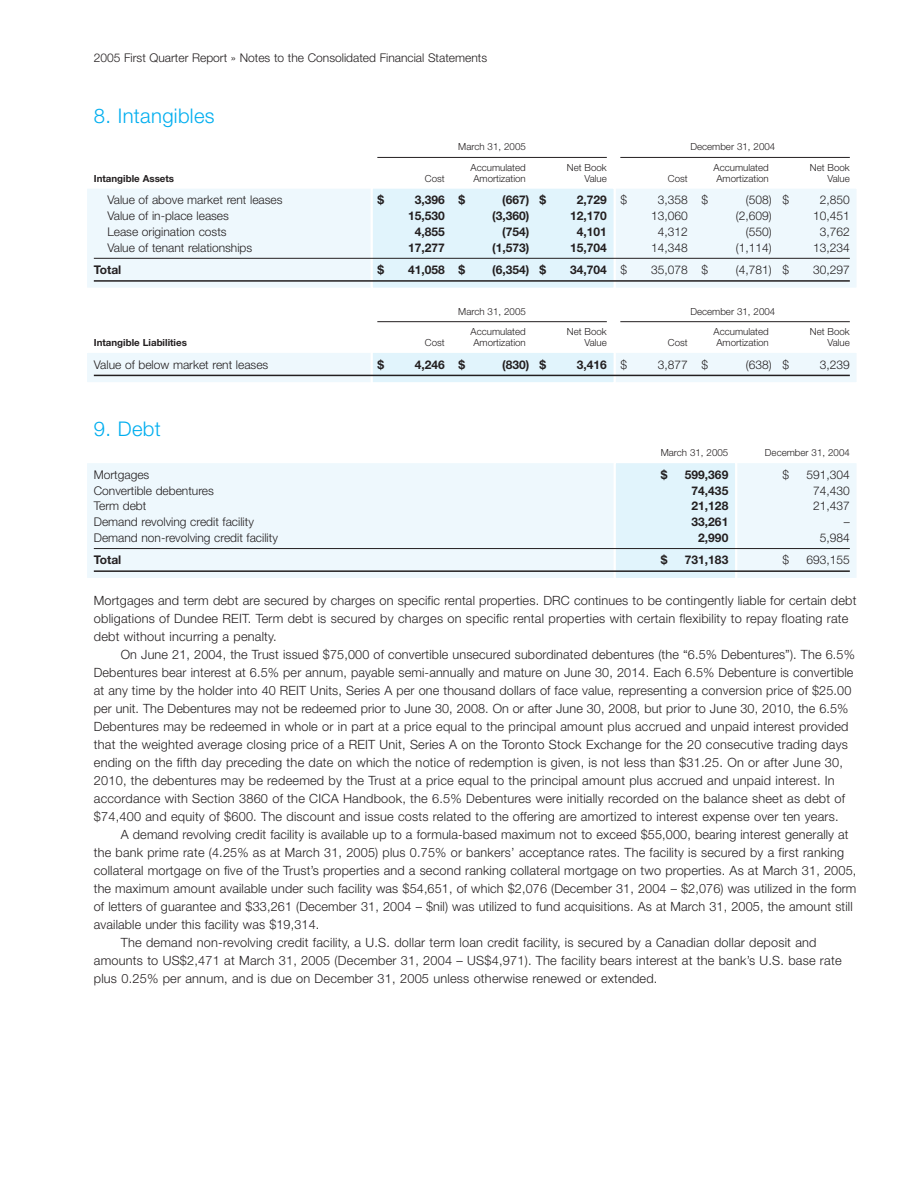
<style>
.page{position:relative;width:918px;height:1188px;background:#fff}
.page>*{position:absolute;margin:0;border:0;box-sizing:border-box;transform-origin:0 0}
.t1{font:300 20.25px "Helvetica Neue";letter-spacing:.015em;color:#00aeef}
.t2{font:300 12.75px/18px "Helvetica Neue";letter-spacing:.015em;color:#231f20}
.t3{font:300 12px "Helvetica Neue";color:#231f20}
.t4{font:700 12px "Helvetica Neue";color:#231f20}
.t5{font:300 9.75px "Helvetica Neue";color:#231f20}
.t6{font:700 9.75px "Helvetica Neue";color:#231f20}
.s1{font-weight:300}
</style>
<div class="page">
<svg style="left:87px;top:156px;width:769px;height:422px"></svg>
<p class="t3" style="left:94px;top:54px;width:395px">2005 First Quarter Report » Notes to the Consolidated Financial Statements</p>
<h1 class="t1" style="left:94px;top:109px;width:122px">8. Intangibles</h1>
<p class="t5" style="left:458px;top:143px;width:69px">March 31, 2005</p>
<p class="t5" style="left:690px;top:143px;width:86px">December 31, 2004</p>
<p class="t5" style="left:471px;top:164px;width:57px">Accumulated</p>
<p class="t5" style="left:567px;top:164px;width:41px">Net Book</p>
<p class="t5" style="left:714px;top:164px;width:57px">Accumulated</p>
<p class="t5" style="left:810px;top:164px;width:41px">Net Book</p>
<p class="t6" style="left:94px;top:175px;width:82px">Intangible Assets</p>
<p class="t5" style="left:425px;top:175px;width:21px">Cost</p>
<p class="t5" style="left:473px;top:175px;width:54px">Amortization</p>
<p class="t5" style="left:584px;top:175px;width:24px">Value</p>
<p class="t5" style="left:668px;top:175px;width:21px">Cost</p>
<p class="t5" style="left:716px;top:175px;width:54px">Amortization</p>
<p class="t5" style="left:827px;top:175px;width:24px">Value</p>
<p class="t3" style="left:107px;top:196px;width:177px">Value of above market rent leases</p>
<p class="t4" style="left:377px;top:196px;width:8px">$</p>
<p class="t4" style="left:415px;top:196px;width:52px">3,396 $</p>
<p class="t4" style="left:502px;top:196px;width:45px">(667) $</p>
<p class="t4" style="left:577px;top:196px;width:52px">2,729 <span class="s1">$</span></p>
<p class="t3" style="left:658px;top:196px;width:52px">3,358 $</p>
<p class="t3" style="left:746px;top:196px;width:45px">(508) $</p>
<p class="t3" style="left:820px;top:196px;width:32px">2,850</p>
<p class="t3" style="left:107px;top:212px;width:123px">Value of in-place leases</p>
<p class="t4" style="left:408px;top:212px;width:38px">15,530</p>
<p class="t4" style="left:492px;top:212px;width:39px">(3,360)</p>
<p class="t4" style="left:570px;top:212px;width:38px">12,170</p>
<p class="t3" style="left:651px;top:212px;width:38px">13,060</p>
<p class="t3" style="left:736px;top:212px;width:37px">(2,609)</p>
<p class="t3" style="left:813px;top:212px;width:38px">10,451</p>
<p class="t3" style="left:107px;top:227px;width:121px">Lease origination costs</p>
<p class="t4" style="left:415px;top:227px;width:32px">4,855</p>
<p class="t4" style="left:502px;top:227px;width:29px">(754)</p>
<p class="t4" style="left:577px;top:227px;width:32px">4,101</p>
<p class="t3" style="left:658px;top:227px;width:32px">4,312</p>
<p class="t3" style="left:746px;top:227px;width:27px">(550)</p>
<p class="t3" style="left:820px;top:227px;width:32px">3,762</p>
<p class="t3" style="left:107px;top:243px;width:146px">Value of tenant relationships</p>
<p class="t4" style="left:408px;top:243px;width:38px">17,277</p>
<p class="t4" style="left:492px;top:243px;width:39px">(1,573)</p>
<p class="t4" style="left:570px;top:243px;width:38px">15,704</p>
<p class="t3" style="left:651px;top:243px;width:38px">14,348</p>
<p class="t3" style="left:736px;top:243px;width:37px">(1,114)</p>
<p class="t3" style="left:813px;top:243px;width:38px">13,234</p>
<p class="t4" style="left:94px;top:266px;width:29px">Total</p>
<p class="t4" style="left:377px;top:266px;width:8px">$</p>
<p class="t4" style="left:408px;top:266px;width:58px">41,058 $</p>
<p class="t4" style="left:492px;top:266px;width:55px">(6,354) $</p>
<p class="t4" style="left:570px;top:266px;width:58px">34,704 <span class="s1">$</span></p>
<p class="t3" style="left:651px;top:266px;width:58px">35,078 $</p>
<p class="t3" style="left:736px;top:266px;width:55px">(4,781) $</p>
<p class="t3" style="left:813px;top:266px;width:38px">30,297</p>
<p class="t5" style="left:458px;top:308px;width:69px">March 31, 2005</p>
<p class="t5" style="left:690px;top:308px;width:86px">December 31, 2004</p>
<p class="t5" style="left:471px;top:328px;width:57px">Accumulated</p>
<p class="t5" style="left:567px;top:328px;width:41px">Net Book</p>
<p class="t5" style="left:714px;top:328px;width:57px">Accumulated</p>
<p class="t5" style="left:810px;top:328px;width:41px">Net Book</p>
<p class="t6" style="left:94px;top:339px;width:95px">Intangible Liabilities</p>
<p class="t5" style="left:425px;top:339px;width:21px">Cost</p>
<p class="t5" style="left:473px;top:339px;width:54px">Amortization</p>
<p class="t5" style="left:584px;top:339px;width:24px">Value</p>
<p class="t5" style="left:668px;top:339px;width:21px">Cost</p>
<p class="t5" style="left:716px;top:339px;width:54px">Amortization</p>
<p class="t5" style="left:827px;top:339px;width:24px">Value</p>
<p class="t3" style="left:94px;top:360px;width:176px">Value of below market rent leases</p>
<p class="t4" style="left:377px;top:360px;width:8px">$</p>
<p class="t4" style="left:415px;top:360px;width:52px">4,246 $</p>
<p class="t4" style="left:502px;top:360px;width:45px">(830) $</p>
<p class="t4" style="left:577px;top:360px;width:52px">3,416 <span class="s1">$</span></p>
<p class="t3" style="left:658px;top:360px;width:52px">3,877 $</p>
<p class="t3" style="left:746px;top:360px;width:45px">(638) $</p>
<p class="t3" style="left:820px;top:360px;width:32px">3,239</p>
<h1 class="t1" style="left:94px;top:422px;width:69px">9. Debt</h1>
<p class="t5" style="left:661px;top:449px;width:69px">March 31, 2005</p>
<p class="t5" style="left:765px;top:449px;width:86px">December 31, 2004</p>
<p class="t3" style="left:94px;top:470px;width:57px">Mortgages</p>
<p class="t4" style="left:661px;top:470px;width:8px">$</p>
<p class="t4" style="left:685px;top:470px;width:45px">599,369</p>
<p class="t3" style="left:782px;top:470px;width:8px">$</p>
<p class="t3" style="left:806px;top:470px;width:45px">591,304</p>
<p class="t3" style="left:94px;top:486px;width:122px">Convertible debentures</p>
<p class="t4" style="left:692px;top:486px;width:38px">74,435</p>
<p class="t3" style="left:813px;top:486px;width:38px">74,430</p>
<p class="t3" style="left:94px;top:502px;width:54px">Term debt</p>
<p class="t4" style="left:692px;top:502px;width:38px">21,128</p>
<p class="t3" style="left:813px;top:502px;width:38px">21,437</p>
<p class="t3" style="left:94px;top:518px;width:162px">Demand revolving credit facility</p>
<p class="t4" style="left:692px;top:518px;width:38px">33,261</p>
<p class="t3" style="left:844px;top:518px;width:7px">–</p>
<p class="t3" style="left:94px;top:533px;width:186px">Demand non-revolving credit facility</p>
<p class="t4" style="left:698px;top:533px;width:32px">2,990</p>
<p class="t3" style="left:820px;top:533px;width:32px">5,984</p>
<p class="t4" style="left:94px;top:556px;width:29px">Total</p>
<p class="t4" style="left:661px;top:556px;width:8px">$</p>
<p class="t4" style="left:685px;top:556px;width:45px">731,183</p>
<p class="t3" style="left:782px;top:556px;width:8px">$</p>
<p class="t3" style="left:806px;top:556px;width:45px">693,155</p>
<p class="t2" style="left:94px;top:593px;width:764px">Mortgages and term debt are secured by charges on specific rental properties. DRC continues to be contingently liable for certain debt obligations of Dundee REIT. Term debt is secured by charges on specific rental properties with certain flexibility to repay floating rate debt without incurring a penalty.</p>
<p class="t2" style="left:94px;top:647px;width:763px;text-indent:27px">On June 21, 2004, the Trust issued $75,000 of convertible unsecured subordinated debentures (the “6.5% Debentures”). The 6.5% Debentures bear interest at 6.5% per annum, payable semi-annually and mature on June 30, 2014. Each 6.5% Debenture is convertible at any time by the holder into 40 REIT Units, Series A per one thousand dollars of face value, representing a conversion price of $25.00 per unit. The Debentures may not be redeemed prior to June 30, 2008. On or after June 30, 2008, but prior to June 30, 2010, the 6.5% Debentures may be redeemed in whole or in part at a price equal to the principal amount plus accrued and unpaid interest provided that the weighted average closing price of a REIT Unit, Series A on the Toronto Stock Exchange for the 20 consecutive trading days ending on the fifth day preceding the date on which the notice of redemption is given, is not less than $31.25. On or after June 30, 2010, the debentures may be redeemed by the Trust at a price equal to the principal amount plus accrued and unpaid interest. In accordance with Section 3860 of the CICA Handbook, the 6.5% Debentures were initially recorded on the balance sheet as debt of $74,400 and equity of $600. The discount and issue costs related to the offering are amortized to interest expense over ten years.</p>
<p class="t2" style="left:121px;top:827px;width:729px">A demand revolving credit facility is available up to a formula-based maximum not to exceed $55,000, bearing interest generally at</p>
<p class="t2" style="left:94px;top:845px;width:752px">the bank prime rate (4.25% as at March 31, 2005) plus 0.75% or bankers’ acceptance rates. The facility is secured by a first ranking</p>
<p class="t2" style="left:94px;top:863px;width:764px">collateral mortgage on five of the Trust’s properties and a second ranking collateral mortgage on two properties. As at March 31, 2005,</p>
<p class="t2" style="left:94px;top:881px;width:764px">the maximum amount available under such facility was $54,651, of which $2,076 (December 31, 2004 – $2,076) was utilized in the form</p>
<p class="t2" style="left:94px;top:899px;width:760px">of letters of guarantee and $33,261 (December 31, 2004 – $nil) was utilized to fund acquisitions. As at March 31, 2005, the amount still</p>
<p class="t2" style="left:94px;top:917px;width:227px">available under this facility was $19,314.</p>
<p class="t2" style="left:121px;top:935px;width:697px">The demand non-revolving credit facility, a U.S. dollar term loan credit facility, is secured by a Canadian dollar deposit and</p>
<p class="t2" style="left:94px;top:953px;width:749px">amounts to US$2,471 at March 31, 2005 (December 31, 2004 – US$4,971). The facility bears interest at the bank’s U.S. base rate</p>
<p class="t2" style="left:94px;top:971px;width:565px">plus 0.25% per annum, and is due on December 31, 2005 unless otherwise renewed or extended.</p>
</div>
